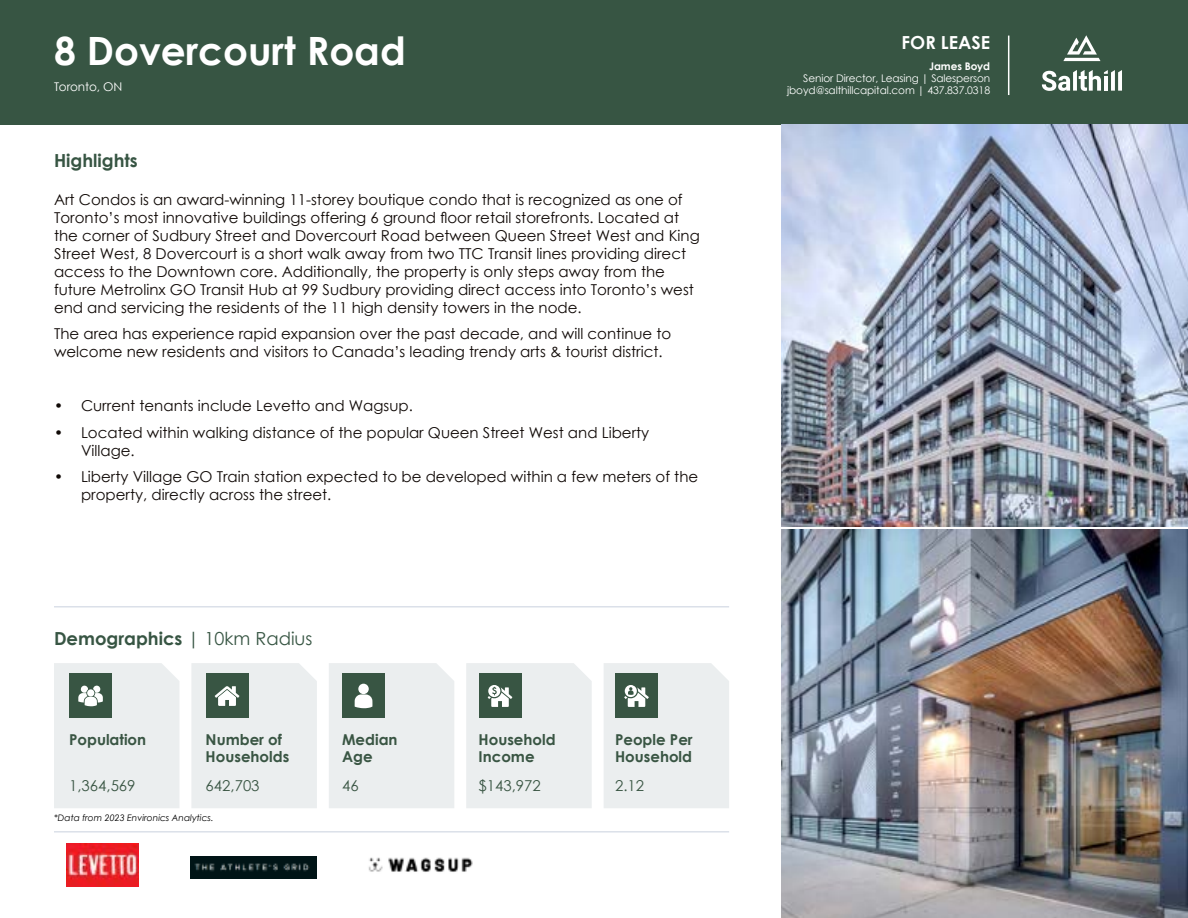
<style>
.page{position:relative;width:1188px;height:918px;background:#fff}
.page>*{position:absolute;margin:0;border:0;box-sizing:border-box;transform-origin:0 0}
.t1{font:700 39px "Century Gothic";color:#fff}
.t2{font:700 18px "Century Gothic";color:#375543}
.t3{font:700 18px "Century Gothic";color:#fff}
.t4{font:15px/18px "Century Gothic";color:#100906}
.t5{font:700 15px/16.5px "Century Gothic";color:#395543}
.t6{font:15px "Century Gothic";color:#395543}
.t7{font:12px "Century Gothic";letter-spacing:-.01em;color:#fff}
.t8{font:10.5px/12px "Century Gothic";letter-spacing:-.01em;color:#fff;text-align:right}
.t9{font:700 10.5px "Century Gothic";letter-spacing:-.01em;color:#fff}
.t10{font:italic 9px "Century Gothic";color:#000}
.s1{font-weight:400}
</style>
<div class="page">
<div style="left:0;top:0;width:1188px;height:125px;background:#375543"></div>
<hr style="left:54px;top:831px;width:675px;height:2px;background:#dbe0e9">
<hr style="left:54px;top:606px;width:675px;height:2px;background:#dbe0e9">
<svg style="left:54px;top:663px;width:125px;height:145px;background:#dbe1e0"></svg>
<svg style="left:466px;top:663px;width:126px;height:145px;background:#dce1e0"></svg>
<svg style="left:191px;top:663px;width:126px;height:145px;background:#dbe1e0"></svg>
<svg style="left:604px;top:663px;width:125px;height:145px;background:#dbe0df"></svg>
<svg style="left:329px;top:663px;width:125px;height:145px;background:#dbe0df"></svg>
<div style="left:358px;top:684px;width:11px;height:10px;background:#fff;border-radius:50%"></div>
<img style="left:782px;top:125px;width:406px;height:401px">
<img style="left:782px;top:530px;width:406px;height:388px">
<hr style="left:1008px;top:36px;width:1px;height:59px;background:#fff">
<img style="left:66px;top:844px;width:72px;height:42px">
<img style="left:191px;top:856px;width:125px;height:23px">
<img style="left:368px;top:857px;width:105px;height:15px">
<svg style="left:1063px;top:35px;width:38px;height:26px"></svg>
<svg style="left:1042px;top:70px;width:80px;height:21px"></svg>
<h1 class="t1" style="left:54px;top:21px;width:353px">8 Dovercourt Road</h1>
<p class="t7" style="left:54px;top:78px;width:70px">Toronto, ON</p>
<p class="t2" style="left:54px;top:146px;width:85px">Highlights</p>
<p class="t4" style="left:54px;top:190px;width:647px">Art Condos is an award-winning 11-storey boutique condo that is recognized as one of Toronto’s most innovative buildings offering 6 ground floor retail storefronts. Located at the corner of Sudbury Street and Dovercourt Road between Queen Street West and King Street West, 8 Dovercourt is a short walk away from two TTC Transit lines providing direct access to the Downtown core. Additionally, the property is only steps away from the future Metrolinx GO Transit Hub at 99 Sudbury providing direct access into Toronto’s west end and servicing the residents of the 11 high density towers in the node.</p>
<p class="t4" style="left:54px;top:325px;width:619px">The area has experience rapid expansion over the past decade, and will continue to welcome new residents and visitors to Canada’s leading trendy arts &amp; tourist district.</p>
<p class="t4" style="left:54px;top:396px;width:360px">• Current tenants include Levetto and Wagsup.</p>
<p class="t4" style="left:81px;top:423px;width:570px;text-indent:-27px">• Located within walking distance of the popular Queen Street West and Liberty<br>Village.</p>
<p class="t4" style="left:81px;top:468px;width:619px;text-indent:-27px">• Liberty Village GO Train station expected to be developed within a few meters of the property, directly across the street.</p>
<p class="t2" style="left:54px;top:625px;width:260px">Demographics <span class="s1">| 10km Radius</span></p>
<p class="t5" style="left:69px;top:731px;width:79px">Population</p>
<p class="t6" style="left:69px;top:775px;width:68px">1,364,569</p>
<p class="t5" style="left:206px;top:731px;width:85px">Number of<br>Households</p>
<p class="t6" style="left:206px;top:775px;width:56px">642,703</p>
<p class="t10" style="left:54px;top:812px;width:161px">*Data from 2023 Environics Analytics.</p>
<p class="t5" style="left:342px;top:731px;width:57px">Median<br>Age</p>
<p class="t6" style="left:342px;top:775px;width:18px">46</p>
<p class="t5" style="left:479px;top:731px;width:79px">Household<br>Income</p>
<p class="t6" style="left:479px;top:775px;width:64px">$143,972</p>
<p class="t5" style="left:615px;top:731px;width:79px">People Per<br>Household</p>
<p class="t6" style="left:615px;top:775px;width:31px">2.12</p>
<p class="t3" style="left:902px;top:29px;width:90px">FOR LEASE</p>
<p class="t9" style="left:929px;top:58px;width:63px">James Boyd</p>
<p class="t8" style="left:787px;top:72px;width:205px">Senior Director, Leasing | Salesperson jboyd@salthillcapital.com | 437.837.0318</p>
</div>
